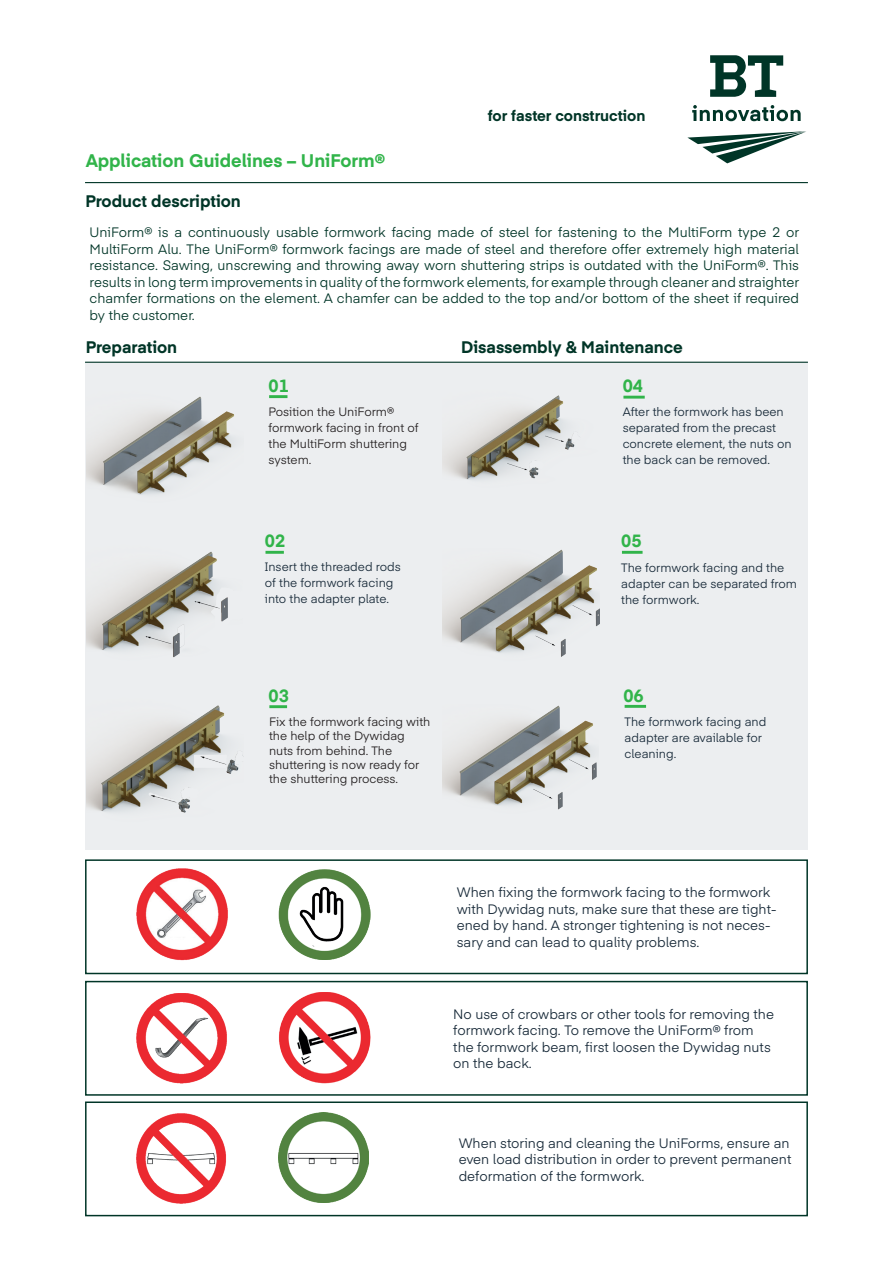
<style>
.page{position:relative;width:893px;height:1263px;background:#fff}
.page>*{position:absolute;margin:0;border:0;box-sizing:border-box;transform-origin:0 0}
.t1{font:700 18px "Eina 04";color:#31b44a}
.t2{font:700 17.4px "Eina 04";color:#31b44a}
.t3{font:700 16.5px "Eina 04";color:#003527}
.Claim{font:700 15px "Eina 04";color:#003527}
.t4{font:13.5px/16.5px "Eina 04";color:#003527;text-align:justify}
.t5{font:13.5px/16.5px "Eina 04";color:#172938}
.t6{font:12px/16px "Eina 04";color:#172938}
.t7{font:12px/14.4px "Eina 04";color:#231f20}
</style>
<div class="page">
<div style="left:85px;top:362px;width:723px;height:487px;background:#eceef0"></div>
<hr style="left:85px;top:182px;width:723px;height:1px;background:#003527">
<hr style="left:269px;top:395px;width:18px;height:3px;background:#31b44a">
<hr style="left:623px;top:396px;width:22px;height:3px;background:#31b44a">
<img style="left:86px;top:705px;width:157px;height:108px">
<img style="left:87px;top:396px;width:147px;height:99px">
<hr style="left:269px;top:705px;width:18px;height:3px;background:#31b44a">
<hr style="left:625px;top:705px;width:21px;height:3px;background:#31b44a">
<hr style="left:622px;top:551px;width:21px;height:3px;background:#31b44a">
<hr style="left:85px;top:362px;width:723px;height:1px;background:#003527">
<img style="left:86px;top:551px;width:142px;height:107px">
<hr style="left:265px;top:551px;width:19px;height:3px;background:#31b44a">
<img style="left:443px;top:395px;width:132px;height:85px">
<img style="left:443px;top:549px;width:156px;height:108px">
<img style="left:443px;top:705px;width:154px;height:105px">
<svg style="left:687px;top:131px;width:119px;height:32px"></svg>
<svg style="left:710px;top:55px;width:73px;height:42px"></svg>
<svg style="left:692px;top:105px;width:109px;height:16px"></svg>
<img style="left:136px;top:993px;width:91px;height:90px">
<img style="left:279px;top:992px;width:92px;height:92px">
<img style="left:136px;top:1113px;width:90px;height:91px">
<img style="left:278px;top:1113px;width:90px;height:90px">
<img style="left:136px;top:869px;width:92px;height:92px">
<img style="left:278px;top:869px;width:92px;height:90px">
<div style="left:85px;top:859px;width:723px;height:115px;border:2px solid #003527"></div>
<div style="left:85px;top:981px;width:723px;height:115px;border:2px solid #003527"></div>
<div style="left:85px;top:1101px;width:723px;height:115px;border:2px solid #003527"></div>
<div style="left:292px;top:880px;width:66px;height:68px;background:#fff;border-radius:50%"></div>
<img style="left:294px;top:887px;width:55px;height:54px">
<p class="t1" style="left:86px;top:148px;width:301px">Application Guidelines – UniForm®</p>
<p class="Claim" style="left:488px;top:104px;width:159px">for faster construction</p>
<p class="t3" style="left:85px;top:189px;width:157px">Product description</p>
<p class="t4" style="left:90px;top:223px;width:711px">UniForm® is a continuously usable formwork facing made of steel for fastening to the MultiForm type 2 or MultiForm Alu. The UniForm® formwork facings are made of steel and therefore offer extremely high material resistance. Sawing, unscrewing and throwing away worn shuttering strips is outdated with the UniForm®. This results in long term improvements in quality of the formwork elements, for example through cleaner and straighter chamfer formations on the element. A chamfer can be added to the top and/or bottom of the sheet if required by the customer.</p>
<p class="t3" style="left:86px;top:335px;width:93px">Preparation</p>
<p class="t3" style="left:461px;top:335px;width:223px">Disassembly &amp; Maintenance</p>
<p class="t2" style="left:268px;top:373px;width:22px">01</p>
<p class="t2" style="left:623px;top:373px;width:22px">04</p>
<p class="t7" style="left:268px;top:403px;width:151px;line-height:16px">Position the UniForm® formwork facing in front of the MultiForm shuttering system.</p>
<p class="t6" style="left:623px;top:403px;width:170px">After the formwork has been separated from the precast concrete element, the nuts on the back can be removed.</p>
<p class="t2" style="left:265px;top:528px;width:22px">02</p>
<p class="t2" style="left:621px;top:528px;width:22px">05</p>
<p class="t6" style="left:265px;top:558px;width:138px">Insert the threaded rods of the formwork facing into the adapter plate.</p>
<p class="t6" style="left:621px;top:558px;width:177px">The formwork facing and the adapter can be separated from the formwork.</p>
<p class="t2" style="left:268px;top:683px;width:22px">03</p>
<p class="t2" style="left:623px;top:683px;width:22px">06</p>
<p class="t7" style="left:269px;top:713px;width:163px">Fix the formwork facing with the help of the Dywidag nuts from behind. The shuttering is now ready for the shuttering process.</p>
<p class="t6" style="left:625px;top:713px;width:143px">The formwork facing and adapter are available for cleaning.</p>
<p class="t5" style="left:457px;top:883px;width:321px">When fixing the formwork facing to the formwork with Dywidag nuts, make sure that these are tight&shy;ened by hand. A stronger tightening is not neces&shy;sary and can lead to quality problems.</p>
<p class="t5" style="left:453px;top:1005px;width:322px">No use of crowbars or other tools for removing the formwork facing. To remove the UniForm® from the formwork beam, first loosen the Dywidag nuts on the back.</p>
<p class="t5" style="left:459px;top:1133px;width:334px">When storing and cleaning the UniForms, ensure an even load distribution in order to prevent permanent deformation of the formwork.</p>
</div>
